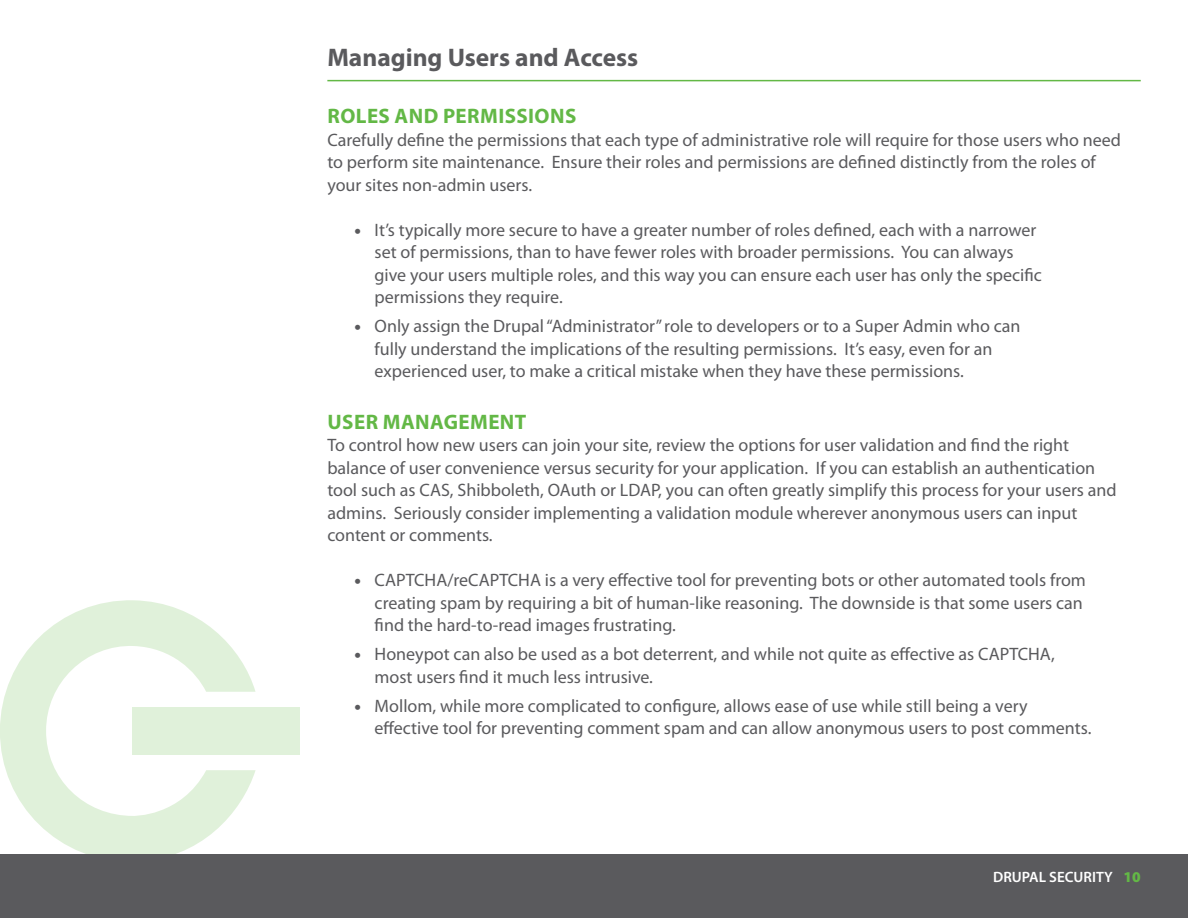
<style>
.page{position:relative;width:1188px;height:918px;background:#fff}
.page>*{position:absolute;margin:0;border:0;box-sizing:border-box;transform-origin:0 0}
.t1{font:700 25.5px "Myriad Pro";color:#5a5a5d}
.t2{font:700 21px "Myriad Pro";letter-spacing:.02em;color:#63b846}
.t3{font:18px/22.5px "Myriad Pro";color:#5a5a5d}
.t4{font:600 15px "Myriad Pro";color:#fff}
.s1{font-weight:900}
.s2{font-weight:900;color:#63b846}
</style>
<div class="page">
<svg style="left:0;top:600px;width:256px;height:254px"></svg>
<div style="left:132px;top:707px;width:167px;height:48px;background:#e0f1da"></div>
<div style="left:0;top:854px;width:1188px;height:64px;background:#5a5a5d"></div>
<hr style="left:327px;top:80px;width:814px;height:1px;background:#63b846">
<h1 class="t1" style="left:327px;top:44px;width:313px">Managing Users and Access</h1>
<p class="t2" style="left:328px;top:105px;width:250px">ROLES AND PERMISSIONS</p>
<p class="t3" style="left:327px;top:129px;width:795px">Carefully define the permissions that each type of administrative role will require for those users who need to perform site maintenance. Ensure their roles and permissions are defined distinctly from the roles of your sites non-admin users.</p>
<p class="t3" style="left:375px;top:219px;width:669px;text-indent:-20px"><span class="s1">•</span> It’s typically more secure to have a greater number of roles defined, each with a narrower set of permissions, than to have fewer roles with broader permissions. You can always give your users multiple roles, and this way you can ensure each user has only the specific permissions they require.</p>
<p class="t3" style="left:375px;top:315px;width:647px;text-indent:-20px"><span class="s1">•</span> Only assign the Drupal “Administrator” role to developers or to a Super Admin who can fully understand the implications of the resulting permissions. It’s easy, even for an experienced user, to make a critical mistake when they have these permissions.</p>
<p class="t2" style="left:328px;top:410px;width:200px">USER MANAGEMENT</p>
<p class="t3" style="left:327px;top:434px;width:791px">To control how new users can join your site, review the options for user validation and find the right balance of user convenience versus security for your application. If you can establish an authentication tool such as CAS, Shibboleth, OAuth or LDAP, you can often greatly simplify this process for your users and admins. Seriously consider implementing a validation module wherever anonymous users can input content or comments.</p>
<p class="t3" style="left:375px;top:569px;width:713px;text-indent:-20px"><span class="s1">•</span> CAPTCHA/reCAPTCHA is a very effective tool for preventing bots or other automated tools from creating spam by requiring a bit of human-like reasoning. The downside is that some users can find the hard-to-read images frustrating.</p>
<p class="t3" style="left:375px;top:643px;width:682px;text-indent:-20px"><span class="s1">•</span> Honeypot can also be used as a bot deterrent, and while not quite as effective as CAPTCHA, most users find it much less intrusive.</p>
<p class="t3" style="left:375px;top:695px;width:718px;text-indent:-20px"><span class="s1">•</span> Mollom, while more complicated to configure, allows ease of use while still being a very effective tool for preventing comment spam and can allow anonymous users to post comments.</p>
<p class="t4" style="left:993px;top:869px;width:149px">DRUPAL SECURITY <span class="s2">10</span></p>
</div>
